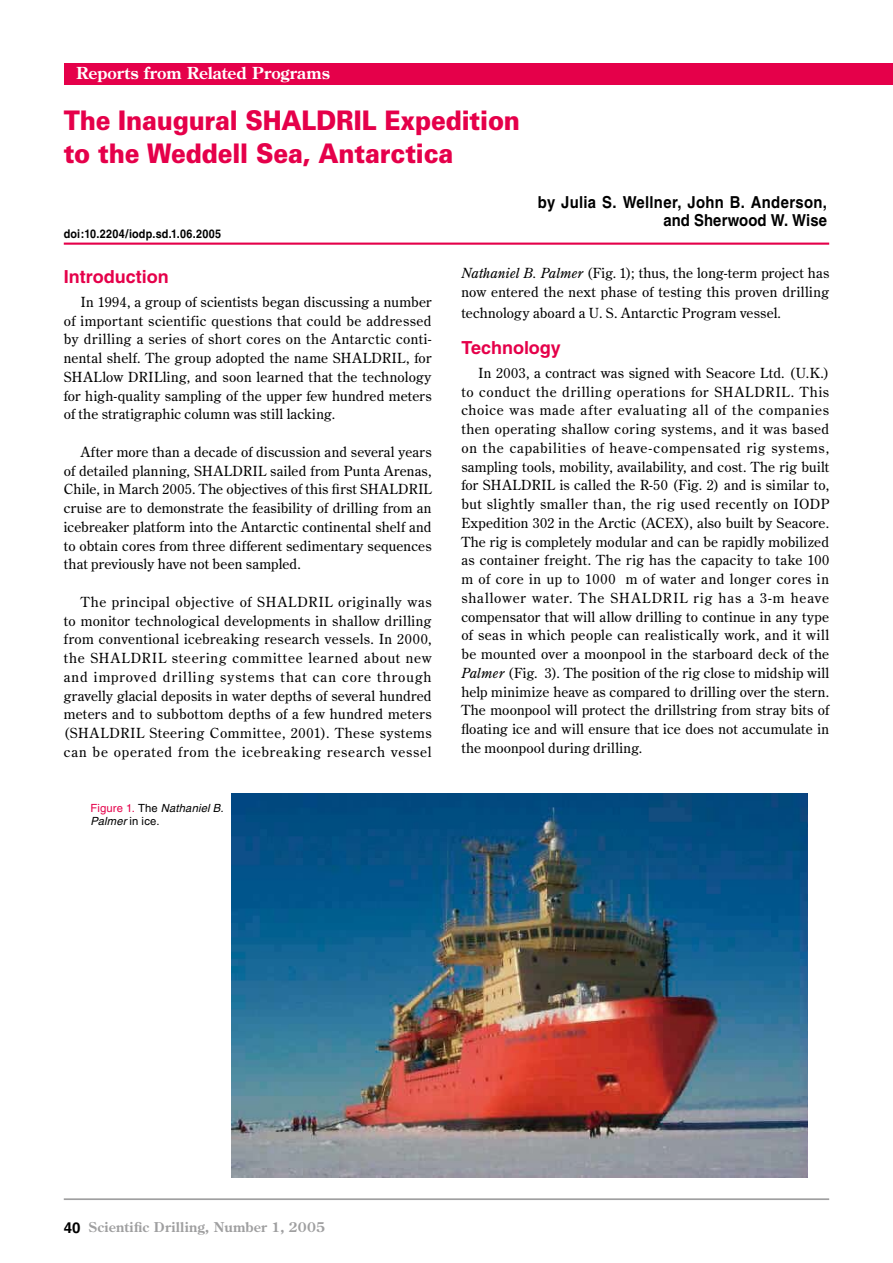
<style>
.page{position:relative;width:893px;height:1263px;background:#fff}
.page>*{position:absolute;margin:0;border:0;box-sizing:border-box;transform-origin:0 0}
.t1{font:900 27px/33px "Univers";letter-spacing:-.005em;color:#e5004a;scale:.9 1}
.t2{font:700 18px "Helvetica";color:#e5004a}
.t3{font:700 16.5px/18.8px "Helvetica";letter-spacing:.015em;color:#000;text-align:right;scale:.9 1}
.t4{font:700 16.5px "Century Old Style Std";letter-spacing:.005em;color:#fff}
.t5{font:13.8px/18.8px "Century Old Style Std";letter-spacing:.02em;color:#000;text-align:justify}
.t6{font:700 13.5px "Century Old Style Std";letter-spacing:.02em;color:#9f9fa0}
.t7{font:700 12px "Helvetica";letter-spacing:.015em;color:#000;scale:.9 1}
.t8{font:italic 11.25px/13.5px "Helvetica";letter-spacing:.015em;color:#000}
.s1{font-style:normal;color:#e5004a}
.s2{font-style:normal}
.s3{font-style:italic}
.s4{font-family:"Helvetica";font-size:15px;color:#000}
</style>
<div class="page">
<img style="left:231px;top:794px;width:577px;height:384px">
<hr style="left:64px;top:1198px;width:765px;height:2px;background:#9f9fa0">
<div style="left:64px;top:64px;width:829px;height:21px;background:#e5004a"></div>
<hr style="left:64px;top:243px;width:765px;height:2px;background:#e5004a">
<p class="t4" style="left:77px;top:62px;width:255px">Reports from Related Programs</p>
<h1 class="t1" style="left:64px;top:103px;width:509px">The Inaugural SHALDRIL Expedition to the Weddell Sea, Antarctica</h1>
<p class="t7" style="left:64px;top:226px;width:176px">doi:10.2204/iodp.sd.1.06.2005</p>
<p class="t3" style="left:538px;top:192px;width:323px">by Julia S. Wellner, John B. Anderson, and Sherwood W. Wise</p>
<h2 class="t2" style="left:64px;top:265px;width:107px">Introduction</h2>
<p class="t5" style="left:64px;top:292px;width:369px;text-indent:17px">In 1994, a group of scientists began discussing a number of important scientific questions that could be addressed by drilling a series of short cores on the Antarctic conti&shy;nental shelf. The group adopted the name SHALDRIL, for SHALlow DRILling, and soon learned that the technology for high-quality sampling of the upper few hundred meters of the stratigraphic column was still lacking.</p>
<p class="t5" style="left:64px;top:442px;width:369px;text-indent:17px">After more than a decade of discussion and several years of detailed planning, SHALDRIL sailed from Punta Arenas, Chile, in March 2005. The objectives of this first SHALDRIL cruise are to demonstrate the feasibility of drilling from an icebreaker platform into the Antarctic continental shelf and to obtain cores from three different sedimentary sequences that previously have not been sampled.</p>
<p class="t5" style="left:64px;top:592px;width:369px;text-indent:17px">The principal objective of SHALDRIL originally was to monitor technological developments in shallow drilling from conventional icebreaking research vessels. In 2000, the SHALDRIL steering committee learned about new and improved drilling systems that can core through gravelly glacial deposits in water depths of several hundred meters and to subbottom depths of a few hundred meters (SHALDRIL Steering Committee, 2001). These systems can be operated from the icebreaking research vessel</p>
<p class="t8" style="left:90px;top:801px;width:135px"><span class="s1">Figure 1.</span> <span class="s2">The</span> Nathaniel B.<br>Palmer <span class="s2">in ice.</span></p>
<p class="t5" style="left:461px;top:264px;width:369px"><span class="s3">Nathaniel B. Palmer</span> (Fig. 1); thus, the long-term project has now entered the next phase of testing this proven drilling</p>
<p class="t5" style="left:461px;top:303px;width:321px">technology aboard a U. S. Antarctic Program vessel.</p>
<h2 class="t2" style="left:461px;top:336px;width:101px">Technology</h2>
<p class="t5" style="left:461px;top:363px;width:369px;text-indent:17px">In 2003, a contract was signed with Seacore Ltd. (U.K.) to conduct the drilling operations for SHALDRIL. This choice was made after evaluating all of the companies then operating shallow coring systems, and it was based on the capabilities of heave-compensated rig systems, sampling tools, mobility, availability, and cost. The rig built for SHALDRIL is called the R-50 (Fig. 2) and is similar to, but slightly smaller than, the rig used recently on IODP Expedition 302 in the Arctic (ACEX), also built by Seacore.<br>The rig is completely modular and can be rapidly mobilized as container freight. The rig has the capacity to take 100 m of core in up to 1000 m of water and longer cores in shallower water. The SHALDRIL rig has a 3-m heave compensator that will allow drilling to continue in any type of seas in which people can realistically work, and it will be mounted over a moonpool in the starboard deck of the <span class="s3">Palmer</span> (Fig. 3). The position of the rig close to midship will help minimize heave as compared to drilling over the stern.<br>The moonpool will protect the drillstring from stray bits of floating ice and will ensure that ice does not accumulate in the moonpool during drilling.</p>
<p class="t6" style="left:64px;top:1218px;width:263px"><span class="s4">40</span> Scientific Drilling, Number 1, 2005</p>
</div>
